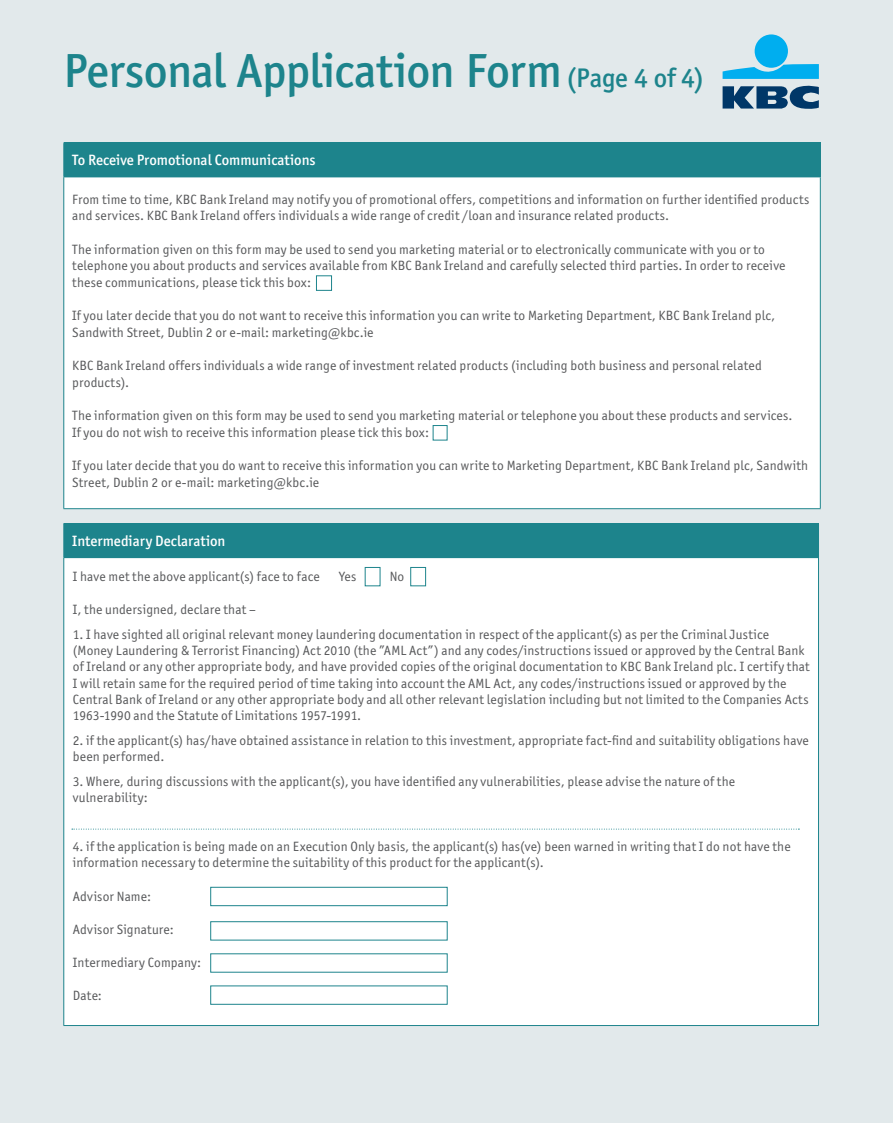
<style>
.page{position:relative;width:893px;height:1123px;background:#e2e9eb}
.page>*{position:absolute;margin:0;border:0;box-sizing:border-box;transform-origin:0 0}
.t1{font:500 48px "Officina Sans ITC Std";letter-spacing:-.01em;color:#1d848c}
.t2{font:500 15px "Officina Sans ITC Std";color:#fff}
.t3{font:13.5px/16.2px "Officina Sans ITC Std";letter-spacing:.01em;color:#58595b}
.s1{font-size:27px}
</style>
<div class="page">
<div style="left:755px;top:34px;width:33px;height:34px;background:#00aeef;border-radius:50%"></div>
<svg style="left:723px;top:64px;width:96px;height:45px"></svg>
<div style="left:64px;top:143px;width:756px;height:34px;background:#1d848c"></div>
<div style="left:64px;top:177px;width:756px;height:331px;background:#fff"></div>
<hr style="left:63px;top:143px;width:1px;height:33px;background:#1d848c">
<hr style="left:63px;top:142px;width:758px;height:1px;background:#1d848c">
<hr style="left:820px;top:143px;width:1px;height:33px;background:#1d848c">
<hr style="left:63px;top:177px;width:1px;height:331px;background:#1d848c">
<hr style="left:63px;top:176px;width:758px;height:1px;background:#1d848c">
<hr style="left:820px;top:177px;width:1px;height:331px;background:#1d848c">
<hr style="left:63px;top:508px;width:758px;height:1px;background:#1d848c">
<div style="left:316px;top:275px;width:16px;height:16px;background:#fff;border:1px solid #1d848c"></div>
<div style="left:64px;top:523px;width:754px;height:34px;background:#1d848c"></div>
<div style="left:64px;top:557px;width:754px;height:468px;background:#fff"></div>
<hr style="left:63px;top:524px;width:1px;height:33px;background:#1d848c">
<hr style="left:63px;top:523px;width:756px;height:1px;background:#1d848c">
<hr style="left:818px;top:524px;width:1px;height:33px;background:#1d848c">
<hr style="left:63px;top:558px;width:1px;height:467px;background:#1d848c">
<hr style="left:63px;top:557px;width:756px;height:1px;background:#1d848c">
<hr style="left:818px;top:558px;width:1px;height:467px;background:#1d848c">
<hr style="left:63px;top:1025px;width:756px;height:1px;background:#1d848c">
<div style="left:210px;top:921px;width:238px;height:19px;background:#fff;border:1px solid #1d848c"></div>
<div style="left:210px;top:887px;width:238px;height:19px;background:#fff;border:1px solid #1d848c"></div>
<div style="left:410px;top:567px;width:16px;height:19px;background:#fff;border:1px solid #1d848c"></div>
<svg style="left:72px;top:828px;width:727px;height:1px"></svg>
<h1 class="t1" style="left:63px;top:43px;width:642px">Personal Application Form <span class="s1">(Page 4 of 4)</span></h1>
<p class="t2" style="left:72px;top:151px;width:245px">To Receive Promotional Communications</p>
<p class="t3" style="left:72px;top:191px;width:739px">From time to time, KBC Bank Ireland may notify you of promotional offers, competitions and information on further identified products and services. KBC Bank Ireland offers individuals a wide range of credit /loan and insurance related products.</p>
<p class="t3" style="left:72px;top:241px;width:715px">The information given on this form may be used to send you marketing material or to electronically communicate with you or to telephone you about products and services available from KBC Bank Ireland and carefully selected third parties. In order to receive these communications, please tick this box:</p>
<p class="t3" style="left:72px;top:307px;width:704px">If you later decide that you do not want to receive this information you can write to Marketing Department, KBC Bank Ireland plc,<br>Sandwith Street, Dublin 2 or e-mail: marketing@kbc.ie</p>
<p class="t3" style="left:72px;top:357px;width:691px">KBC Bank Ireland offers individuals a wide range of investment related products (including both business and personal related products).</p>
<p class="t3" style="left:72px;top:407px;width:722px">The information given on this form may be used to send you marketing material or telephone you about these products and services.<br>If you do not wish to receive this information please tick this box:</p>
<p class="t3" style="left:72px;top:457px;width:737px">If you later decide that you do want to receive this information you can write to Marketing Department, KBC Bank Ireland plc, Sandwith<br>Street, Dublin 2 or e-mail: marketing@kbc.ie</p>
<p class="t2" style="left:72px;top:532px;width:155px">Intermediary Declaration</p>
<p class="t3" style="left:73px;top:568px;width:248px">I have met the above applicant(s) face to face</p>
<p class="t3" style="left:339px;top:568px;width:19px">Yes</p>
<p class="t3" style="left:390px;top:568px;width:16px">No</p>
<p class="t3" style="left:73px;top:601px;width:184px">I, the undersigned, declare that –</p>
<p class="t3" style="left:73px;top:626px;width:738px">1. I have sighted all original relevant money laundering documentation in respect of the applicant(s) as per the Criminal Justice (Money Laundering &amp; Terrorist Financing) Act 2010 (the ”AML Act”) and any codes/instructions issued or approved by the Central Bank of Ireland or any other appropriate body, and have provided copies of the original documentation to KBC Bank Ireland plc. I certify that I will retain same for the required period of time taking into account the AML Act, any codes/instructions issued or approved by the Central Bank of Ireland or any other appropriate body and all other relevant legislation including but not limited to the Companies Acts 1963-1990 and the Statute of Limitations 1957-1991.</p>
<p class="t3" style="left:73px;top:732px;width:737px">2. if the applicant(s) has/have obtained assistance in relation to this investment, appropriate fact-find and suitability obligations have been performed.</p>
<p class="t3" style="left:73px;top:772px;width:664px">3. Where, during discussions with the applicant(s), you have identified any vulnerabilities, please advise the nature of the vulnerability:</p>
<p class="t3" style="left:73px;top:838px;width:719px">4. if the application is being made on an Execution Only basis, the applicant(s) has(ve) been warned in writing that I do not have the information necessary to determine the suitability of this product for the applicant(s).</p>
<p class="t3" style="left:73px;top:888px;width:80px">Advisor Name:</p>
<p class="t3" style="left:73px;top:921px;width:102px">Advisor Signature:</p>
<p class="t3" style="left:73px;top:954px;width:130px">Intermediary Company:</p>
<p class="t3" style="left:73px;top:987px;width:31px">Date:</p>
</div>
